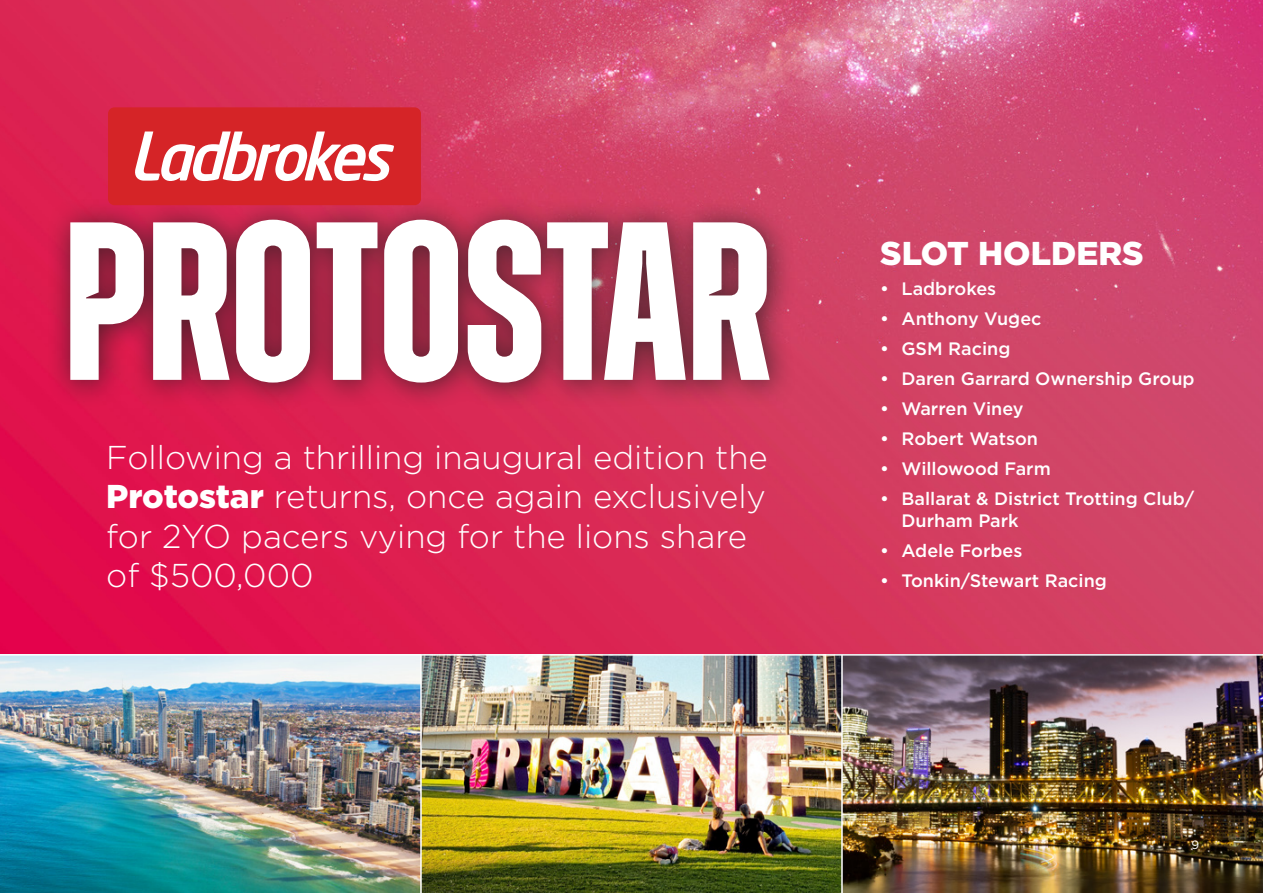
<style>
.page{position:relative;width:1263px;height:893px;background:#fff}
.page>*{position:absolute;margin:0;border:0;box-sizing:border-box;transform-origin:0 0}
.t1{font:700 225px "Zuume";letter-spacing:-.005em;color:#fff}
.t2{font:300 33px/39.6px "Gotham";color:#fff}
.t3{font:900 33px "Gotham";color:#fff}
.t4{font:500 18px/21.6px "Gotham";color:#fff}
.t5{font:12px "Gotham";color:#fff}
.s1{font-family:"Zuume Cut"}
.s2{font-weight:900}
</style>
<div class="page">
<img style="left:0;top:0;width:1263px;height:893px">
<div style="left:46px;top:196px;width:751px;height:215px;background:#231f20;opacity:.75"></div>
<hr style="left:0;top:654px;width:1263px;height:2px;background:#fff">
<hr style="left:420px;top:655px;width:2px;height:238px;background:#fff">
<hr style="left:841px;top:655px;width:2px;height:238px;background:#fff">
<div style="left:108px;top:107px;width:313px;height:98px;background:#d52427;border-radius:6px"></div>
<svg style="left:135px;top:131px;width:259px;height:50px"></svg>
<p class="t1" style="left:64px;top:184px;width:709px"><span class="s1">P</span>ROTOSTA<span class="s1">R</span></p>
<p class="t2" style="left:106px;top:436px;width:663px">Following a thrilling inaugural edition the <span class="s2">Protostar</span> returns, once again exclusively for 2YO pacers vying for the lions share of $500,000</p>
<p class="t3" style="left:880px;top:230px;width:265px">SLOT HOLDERS</p>
<p class="t4" style="left:880px;top:277px;width:117px">• Ladbrokes</p>
<p class="t4" style="left:880px;top:307px;width:163px">• Anthony Vugec</p>
<p class="t4" style="left:880px;top:337px;width:132px">• GSM Racing</p>
<p class="t4" style="left:880px;top:368px;width:316px">• Daren Garrard Ownership Group</p>
<p class="t4" style="left:880px;top:398px;width:145px">• Warren Viney</p>
<p class="t4" style="left:880px;top:428px;width:159px">• Robert Watson</p>
<p class="t4" style="left:880px;top:458px;width:172px">• Willowood Farm</p>
<p class="t4" style="left:901px;top:488px;width:294px;text-indent:-21px">• Ballarat &amp; District Trotting Club/<br>Durham Park</p>
<p class="t4" style="left:880px;top:540px;width:144px">• Adele Forbes</p>
<p class="t4" style="left:880px;top:570px;width:228px">• Tonkin/Stewart Racing</p>
<p class="t5" style="left:1191px;top:837px;width:9px">9</p>
</div>
